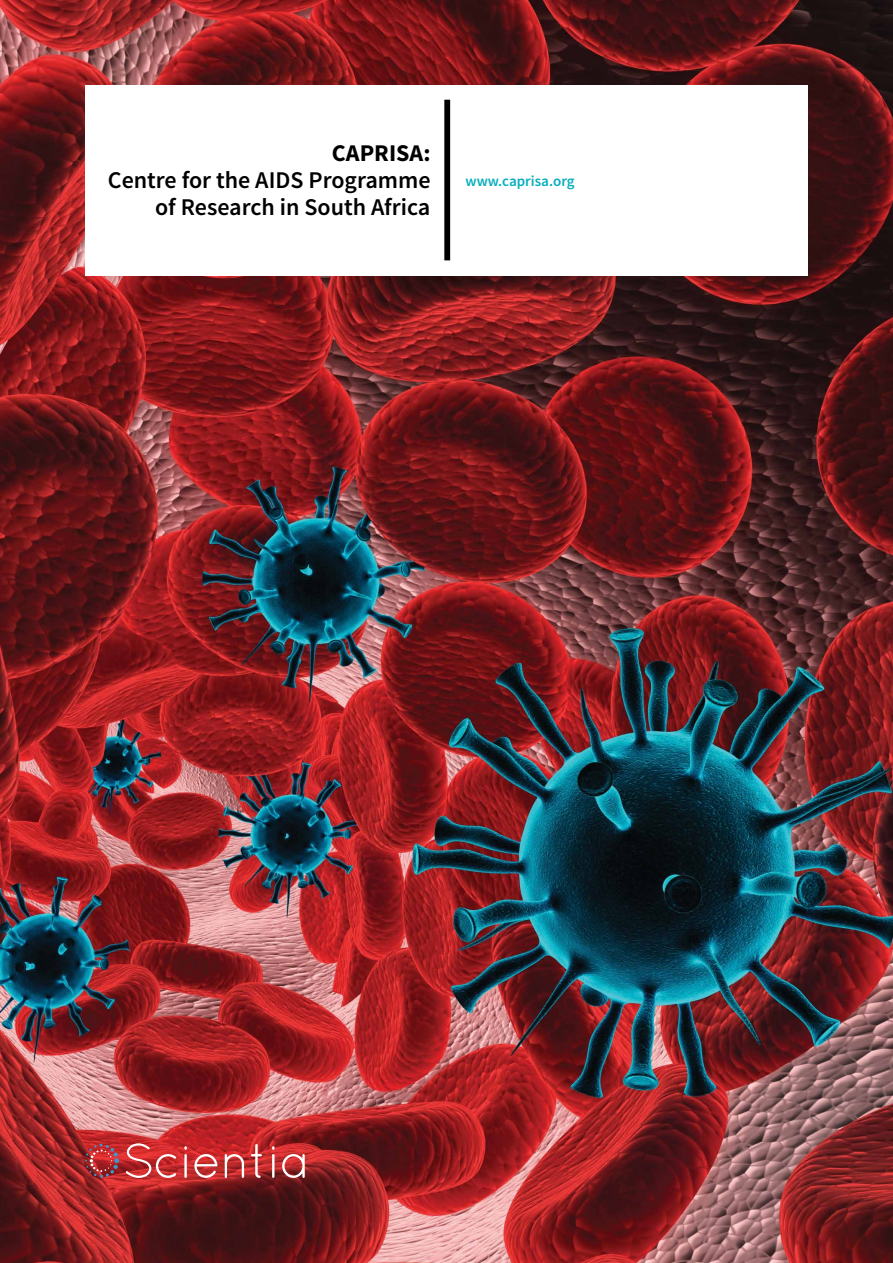
<style>
.page{position:relative;width:893px;height:1263px;background:#fff}
.page>*{position:absolute;margin:0;border:0;box-sizing:border-box;transform-origin:0 0}
.t1{font:600 24px/27px "Source Sans Pro";color:#000;text-align:right}
.t2{font:700 24px "Source Sans Pro";color:#000}
.t3{font:600 15px "Source Sans Pro";color:#06aebb}
</style>
<div class="page">
<img style="left:0;top:0;width:893px;height:1263px">
<div style="left:85px;top:85px;width:723px;height:190px;background:#fff"></div>
<div style="left:444px;top:100px;width:6px;height:160px;border:2px solid #000"></div>
<svg style="left:85px;top:1143px;width:34px;height:35px"></svg>
<svg style="left:126px;top:1143px;width:50px;height:35px;background:#d14e50"></svg>
<svg style="left:184px;top:1146px;width:3px;height:4px"></svg>
<hr style="left:184px;top:1154px;width:3px;height:24px;background:#fff">
<svg style="left:194px;top:1154px;width:23px;height:24px"></svg>
<svg style="left:225px;top:1154px;width:19px;height:24px"></svg>
<svg style="left:251px;top:1144px;width:11px;height:34px"></svg>
<hr style="left:272px;top:1154px;width:2px;height:24px;background:#fff">
<svg style="left:282px;top:1154px;width:23px;height:24px"></svg>
<p class="t2" style="left:332px;top:137px;width:100px">CAPRISA:</p>
<p class="t1" style="left:108px;top:167px;width:324px">Centre for the AIDS Programme of Research in South Africa</p>
<p class="t3" style="left:465px;top:171px;width:111px">www.caprisa.org</p>
</div>
